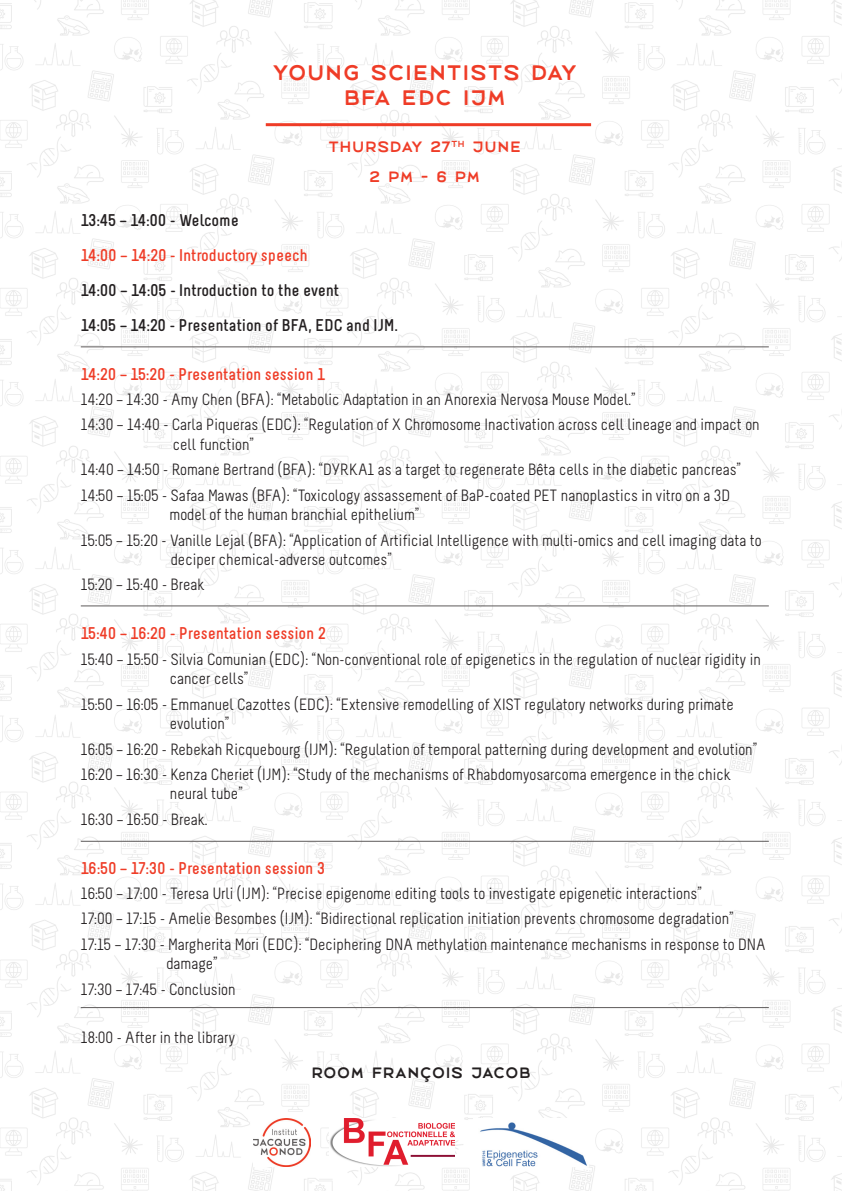
<style>
.page{position:relative;width:842px;height:1191px;background:#fff}
.page>*{position:absolute;margin:0;border:0;box-sizing:border-box;transform-origin:0 0}
.t1{font:21px "Mrs Onion";color:#ef3c27}
.t2{font:700 17px "Melbourne";color:#ef3c27}
.t3{font:700 17px "Melbourne";color:#231f20}
.t4{font:16.3px/19.6px "Melbourne";color:#231f20}
.t5{font:15px "Mrs Onion";color:#ef3c27}
.t6{font:15px "Mrs Onion";color:#231f20}
.s1{font-family:"Liberation Sans Narrow";font-size:15.3px}
</style>
<div class="page">
<img style="left:0;top:0;width:842px;height:1191px">
<img style="left:254px;top:1118px;width:56px;height:48px">
<img style="left:330px;top:1118px;width:124px;height:48px">
<img style="left:474px;top:1118px;width:114px;height:48px">
<hr style="left:81px;top:346px;width:688px;height:1px;background:#5e5b5b">
<hr style="left:81px;top:605px;width:688px;height:1px;background:#5e5b5b">
<hr style="left:81px;top:840px;width:688px;height:1px;background:#5e5b5b">
<hr style="left:81px;top:1007px;width:688px;height:1px;background:#5e5b5b">
<hr style="left:266px;top:123px;width:325px;height:3px;background:#ef3c27">
<p class="t1" style="left:272px;top:61px;width:306px">YOUNG SCIENTISTS DAY</p>
<p class="t1" style="left:343px;top:86px;width:164px">BFA EDC IJM</p>
<p class="t5" style="left:328px;top:138px;width:195px">THURSDAY 27<sup>TH</sup> JUNE</p>
<p class="t5" style="left:369px;top:168px;width:113px">2 PM - 6 PM</p>
<p class="t3" style="left:81px;top:210px;width:159px">13:45 – 14:00 - Welcome</p>
<p class="t2" style="left:81px;top:245px;width:228px">14:00 – 14:20 - Introductory speech</p>
<p class="t3" style="left:81px;top:280px;width:260px">14:00 – 14:05 - Introduction to the event</p>
<p class="t3" style="left:81px;top:314px;width:318px">14:05 – 14:20 - Presentation of BFA, EDC and IJM.</p>
<p class="t2" style="left:81px;top:363px;width:245px">14:20 – 15:20 - Presentation session 1</p>
<p class="t4" style="left:81px;top:390px;width:556px">14:20 – 14:30 - Amy Chen (BFA): “Metabolic Adaptation in an Anorexia Nervosa Mouse Model.”</p>
<p class="t4" style="left:173px;top:415px;width:588px;text-indent:-92px">14:30 – 14:40 - Carla Piqueras (EDC): “Regulation of X Chromosome Inactivation across cell lineage and impact on cell function”</p>
<p class="t4" style="left:81px;top:460px;width:662px">14:40 – 14:50 - Romane Bertrand (BFA): “DYRKA1 as a target to regenerate B<span class="s1">ê</span>ta cells in the diabetic pancreas”</p>
<p class="t4" style="left:169px;top:485px;width:562px;text-indent:-89px">14:50 – 15:05 - Safaa Mawas (BFA): “Toxicology assassement of BaP-coated PET nanoplastics in vitro on a 3D model of the human branchial epithelium”</p>
<p class="t4" style="left:171px;top:530px;width:593px;text-indent:-90px">15:05 – 15:20 - Vanille Lejal (BFA): “Application of Artificial Intelligence with multi-omics and cell imaging data to deciper chemical-adverse outcomes”</p>
<p class="t4" style="left:81px;top:575px;width:125px">15:20 – 15:40 - Break</p>
<p class="t2" style="left:81px;top:623px;width:246px">15:40 – 16:20 - Presentation session 2</p>
<p class="t4" style="left:170px;top:649px;width:592px;text-indent:-89px">15:40 – 15:50 - Silvia Comunian (EDC): “Non-conventional role of epigenetics in the regulation of nuclear rigidity in cancer cells”</p>
<p class="t4" style="left:170px;top:694px;width:565px;text-indent:-89px">15:50 – 16:05 - Emmanuel Cazottes (EDC): “Extensive remodelling of XIST regulatory networks during primate evolution”</p>
<p class="t4" style="left:81px;top:739px;width:678px">16:05 – 16:20 - Rebekah Ricquebourg (IJM): “Regulation of temporal patterning during development and evolution”</p>
<p class="t4" style="left:170px;top:764px;width:562px;text-indent:-89px">16:20 – 16:30 - Kenza Cheriet (IJM): “Study of the mechanisms of Rhabdomyosarcoma emergence in the chick neural tube”</p>
<p class="t4" style="left:81px;top:809px;width:128px">16:30 – 16:50 - Break.</p>
<p class="t2" style="left:81px;top:857px;width:246px">16:50 – 17:30 - Presentation session 3</p>
<p class="t4" style="left:81px;top:884px;width:622px">16:50 – 17:00 - Teresa Urli (IJM): “Precise epigenome editing tools to investigate epigenetic interactions”</p>
<p class="t4" style="left:81px;top:909px;width:654px">17:00 – 17:15 - Amelie Besombes (IJM): “Bidirectional replication initiation prevents chromosome degradation”</p>
<p class="t4" style="left:166px;top:934px;width:601px;text-indent:-86px">17:15 – 17:30 - Margherita Mori (EDC): “Deciphering DNA methylation maintenance mechanisms in response to DNA damage”</p>
<p class="t4" style="left:81px;top:979px;width:156px">17:30 – 17:45 - Conclusion</p>
<p class="t4" style="left:81px;top:1027px;width:156px">18:00 - After in the library</p>
<p class="t6" style="left:311px;top:1063px;width:221px">ROOM FRANÇOIS JACOB</p>
</div>
